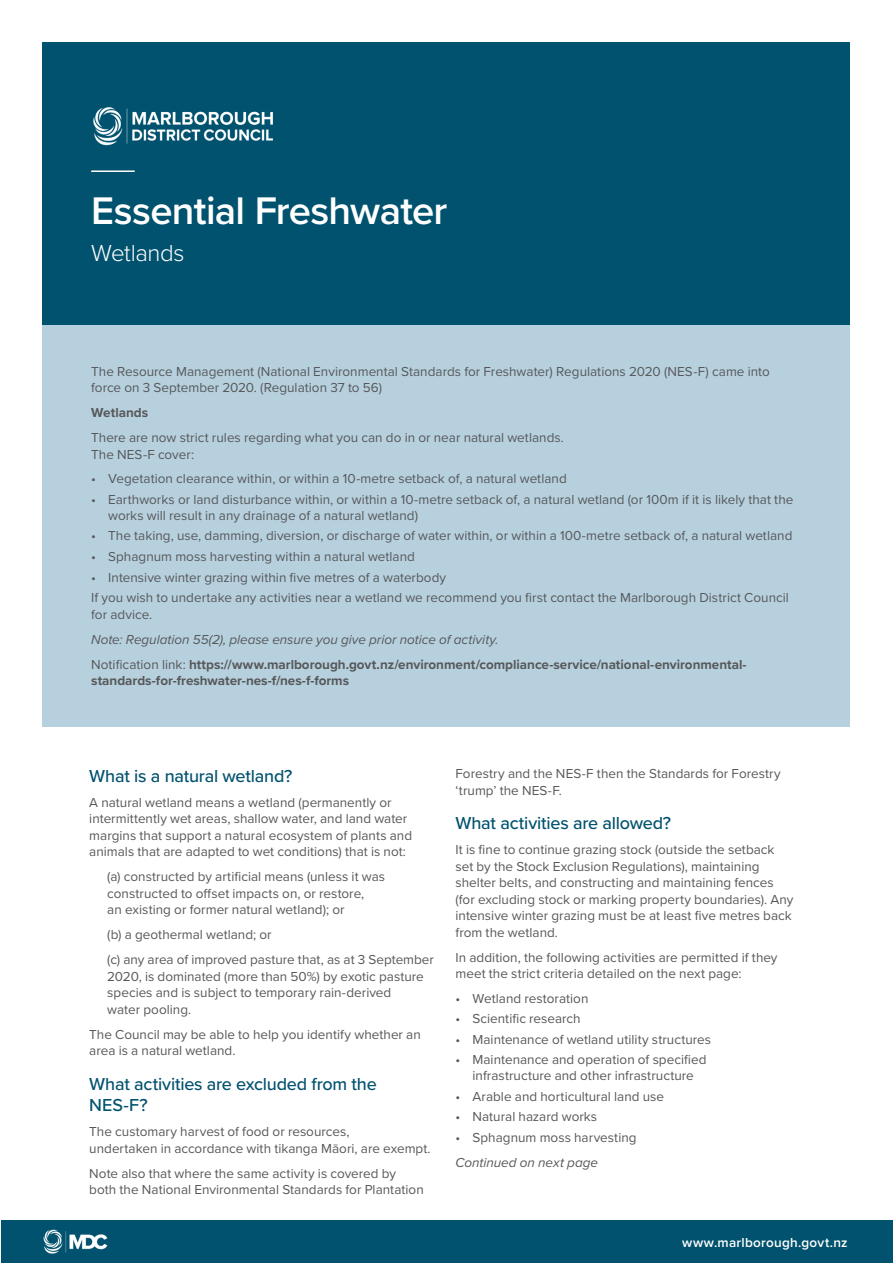
<style>
.page{position:relative;width:893px;height:1263px;background:#fff}
.page>*{position:absolute;margin:0;border:0;box-sizing:border-box;transform-origin:0 0}
.t1{font:600 39.9px "Proxima Nova";letter-spacing:-.02em;color:#fff}
.t2{font:300 24px "Proxima Nova";letter-spacing:-.015em;color:#fff}
.t3{font:500 18px/21.6px "Proxima Nova";letter-spacing:-.015em;color:#00526e}
.t4{font:13.5px/16.5px "Proxima Nova";color:#57585a}
.t5{font:700 13.5px/25px "Proxima Nova";color:#57585a}
.t6{font:600 13.5px "Proxima Nova";letter-spacing:.02em;color:#fff}
.t7{font:italic 13.5px "Proxima Nova";color:#57585a}
.s1{font-weight:400;font-style:italic}
.s2{font-weight:400}
</style>
<div class="page">
<div style="left:1px;top:1220px;width:892px;height:43px;background:#00526e"></div>
<img style="left:43px;top:1229px;width:65px;height:25px">
<div style="left:43px;top:43px;width:807px;height:282px;background:#00526e"></div>
<img style="left:93px;top:107px;width:180px;height:39px">
<hr style="left:91px;top:170px;width:44px;height:2px;background:#fff">
<div style="left:43px;top:325px;width:807px;height:402px;background:#b7d0de"></div>
<h1 class="t1" style="left:91px;top:181px;width:358px">Essential Freshwater</h1>
<h2 class="t2" style="left:91px;top:235px;width:95px">Wetlands</h2>
<p class="t4" style="left:91px;top:362px;width:680px">The Resource Management (National Environmental Standards for Freshwater) Regulations 2020 (NES-F) came into force on 3 September 2020. (Regulation 37 to 56)</p>
<p class="t5" style="left:91px;top:400px;width:59px">Wetlands</p>
<p class="t4" style="left:91px;top:429px;width:474px">There are now strict rules regarding what you can do in or near natural wetlands.<br>The NES-F cover:</p>
<p class="t4" style="left:91px;top:470px;width:477px">• Vegetation clearance within, or within a 10-metre setback of, a natural wetland</p>
<p class="t4" style="left:108px;top:490px;width:687px;text-indent:-17px">• Earthworks or land disturbance within, or within a 10-metre setback of, a natural wetland (or 100m if it is likely that the works will result in any drainage of a natural wetland)</p>
<p class="t4" style="left:91px;top:527px;width:703px">• The taking, use, damming, diversion, or discharge of water within, or within a 100-metre setback of, a natural wetland</p>
<p class="t4" style="left:91px;top:547px;width:325px">• Sphagnum moss harvesting within a natural wetland</p>
<p class="t4" style="left:91px;top:566px;width:699px;line-height:20.7px">• Intensive winter grazing within five metres of a waterbody<br>If you wish to undertake any activities near a wetland we recommend you first contact the Marlborough District Council</p>
<p class="t4" style="left:91px;top:605px;width:63px">for advice.</p>
<p class="t5" style="left:91px;top:626px;width:657px"><span class="s1">Note: Regulation 55(2), please ensure you give prior notice of activity.<br></span><span class="s2">Notification link:</span> https://www.marlborough.govt.nz/environment/compliance-service/national-environmental-</p>
<p class="t5" style="left:91px;top:668px;width:260px">standards-for-freshwater-nes-f/nes-f-forms</p>
<h3 class="t3" style="left:89px;top:764px;width:205px">What is a natural wetland?</h3>
<p class="t4" style="left:89px;top:793px;width:324px">A natural wetland means a wetland (permanently or intermittently wet areas, shallow water, and land water margins that support a natural ecosystem of plants and animals that are adapted to wet conditions) that is not:</p>
<p class="t4" style="left:107px;top:868px;width:279px">(a) constructed by artificial means (unless it was constructed to offset impacts on, or restore,<br>an existing or former natural wetland); or</p>
<p class="t4" style="left:107px;top:922px;width:328px;line-height:25px">(b) a geothermal wetland; or<br>(c) any area of improved pasture that, as at 3 September</p>
<p class="t4" style="left:107px;top:967px;width:318px">2020, is dominated (more than 50%) by exotic pasture species and is subject to temporary rain-derived water pooling.</p>
<p class="t4" style="left:89px;top:1025px;width:333px">The Council may be able to help you identify whether an area is a natural wetland.</p>
<h3 class="t3" style="left:89px;top:1072px;width:289px">What activities are excluded from the<br>NES-F?</h3>
<p class="t4" style="left:89px;top:1123px;width:343px">The customary harvest of food or resources,<br>undertaken in accordance with tikanga Māori, are exempt.</p>
<p class="t4" style="left:89px;top:1164px;width:336px">Note also that where the same activity is covered by both the National Environmental Standards for Plantation</p>
<p class="t4" style="left:455px;top:765px;width:327px">Forestry and the NES-F then the Standards for Forestry ‘trump’ the NES-F.</p>
<h3 class="t3" style="left:455px;top:812px;width:217px">What activities are allowed?</h3>
<p class="t4" style="left:455px;top:841px;width:340px">It is fine to continue grazing stock (outside the setback set by the Stock Exclusion Regulations), maintaining shelter belts, and constructing and maintaining fences (for excluding stock or marking property boundaries). Any intensive winter grazing must be at least five metres back from the wetland.</p>
<p class="t4" style="left:455px;top:948px;width:324px">In addition, the following activities are permitted if they meet the strict criteria detailed on the next page:</p>
<p class="t4" style="left:455px;top:989px;width:134px">• Wetland restoration</p>
<p class="t4" style="left:455px;top:1010px;width:127px">• Scientific research</p>
<p class="t4" style="left:455px;top:1030px;width:257px">• Maintenance of wetland utility structures</p>
<p class="t4" style="left:455px;top:1051px;width:252px;text-align:center">• Maintenance and operation of specified infrastructure and other infrastructure</p>
<p class="t4" style="left:455px;top:1087px;width:210px">• Arable and horticultural land use</p>
<p class="t4" style="left:455px;top:1108px;width:143px">• Natural hazard works</p>
<p class="t4" style="left:455px;top:1128px;width:183px">• Sphagnum moss harvesting</p>
<p class="t7" style="left:455px;top:1152px;width:144px">Continued on next page</p>
<p class="t6" style="left:682px;top:1232px;width:167px">www.marlborough.govt.nz</p>
</div>
